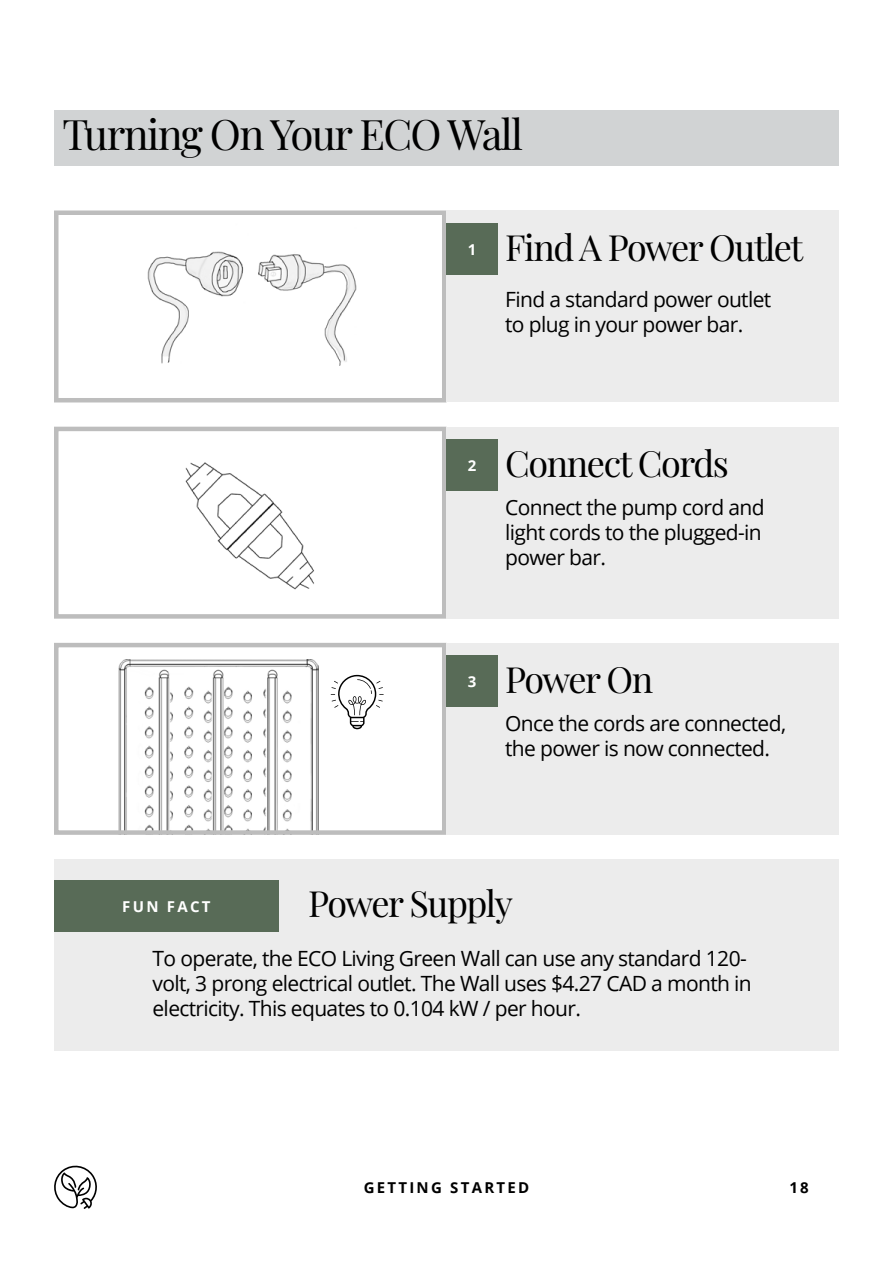
<style>
.page{position:relative;width:893px;height:1263px;background:#fff}
.page>*{position:absolute;margin:0;border:0;box-sizing:border-box;transform-origin:0 0}
.t1{font:42px "Playfair Display";letter-spacing:-.04em;color:#000}
.t2{font:36px "Playfair Display";letter-spacing:-.04em;color:#000}
.t3{font:21px/25.2px "Open Sans";letter-spacing:-.03em;color:#000}
.t4{font:700 15px "Open Sans";letter-spacing:.15em;color:#000}
.t5{font:700 15px "Open Sans";letter-spacing:.15em;color:#fff}
</style>
<div class="page">
<svg style="left:54px;top:1165px;width:43px;height:44px"></svg>
<img style="left:119px;top:660px;width:200px;height:170px">
<div style="left:54px;top:643px;width:392px;height:192px;border:4px solid #bdbdbd"></div>
<img style="left:185px;top:462px;width:129px;height:128px">
<div style="left:54px;top:427px;width:392px;height:192px;border:4px solid #bdbdbd"></div>
<img style="left:147px;top:251px;width:210px;height:115px">
<div style="left:54px;top:210px;width:392px;height:192px;border:4px solid #bdbdbd"></div>
<div style="left:54px;top:110px;width:785px;height:55px;background:#d1d3d4"></div>
<div style="left:446px;top:643px;width:393px;height:192px;background:#ececec"></div>
<div style="left:446px;top:427px;width:393px;height:192px;background:#ececec"></div>
<div style="left:446px;top:210px;width:393px;height:192px;background:#ececec"></div>
<svg style="left:331px;top:675px;width:53px;height:54px"></svg>
<div style="left:54px;top:859px;width:785px;height:192px;background:#ececec"></div>
<div style="left:54px;top:880px;width:225px;height:51px;background:#586b57"></div>
<div style="left:446px;top:223px;width:51px;height:51px;background:#586b57"></div>
<div style="left:446px;top:656px;width:51px;height:51px;background:#586b57"></div>
<div style="left:446px;top:439px;width:51px;height:51px;background:#586b57"></div>
<h1 class="t1" style="left:63px;top:102px;width:462px">Turning On Your ECO Wall</h1>
<p class="t5" style="left:468px;top:238px;width:10px">1</p>
<h2 class="t2" style="left:505px;top:219px;width:300px">Find A Power Outlet</h2>
<p class="t3" style="left:505px;top:286px;width:268px">Find a standard power outlet to plug in your power bar.</p>
<p class="t5" style="left:468px;top:455px;width:10px">2</p>
<h2 class="t2" style="left:505px;top:435px;width:225px">Connect Cords</h2>
<p class="t3" style="left:505px;top:494px;width:261px">Connect the pump cord and light cords to the plugged-in power bar.</p>
<p class="t5" style="left:468px;top:671px;width:10px">3</p>
<h2 class="t2" style="left:505px;top:651px;width:150px">Power On</h2>
<p class="t3" style="left:505px;top:710px;width:282px">Once the cords are connected, the power is now connected.</p>
<p class="t5" style="left:122px;top:895px;width:90px">FUN FACT</p>
<h2 class="t2" style="left:308px;top:875px;width:206px">Power Supply</h2>
<p class="t3" style="left:152px;top:945px;width:601px">To operate, the ECO Living Green Wall can use any standard 120- volt, 3 prong electrical outlet. The Wall uses $4.27 CAD a month in electricity. This equates to 0.104 kW / per hour.</p>
<p class="t4" style="left:364px;top:1177px;width:167px">GETT ING START ED</p>
<p class="t4" style="left:789px;top:1177px;width:21px">18</p>
</div>
